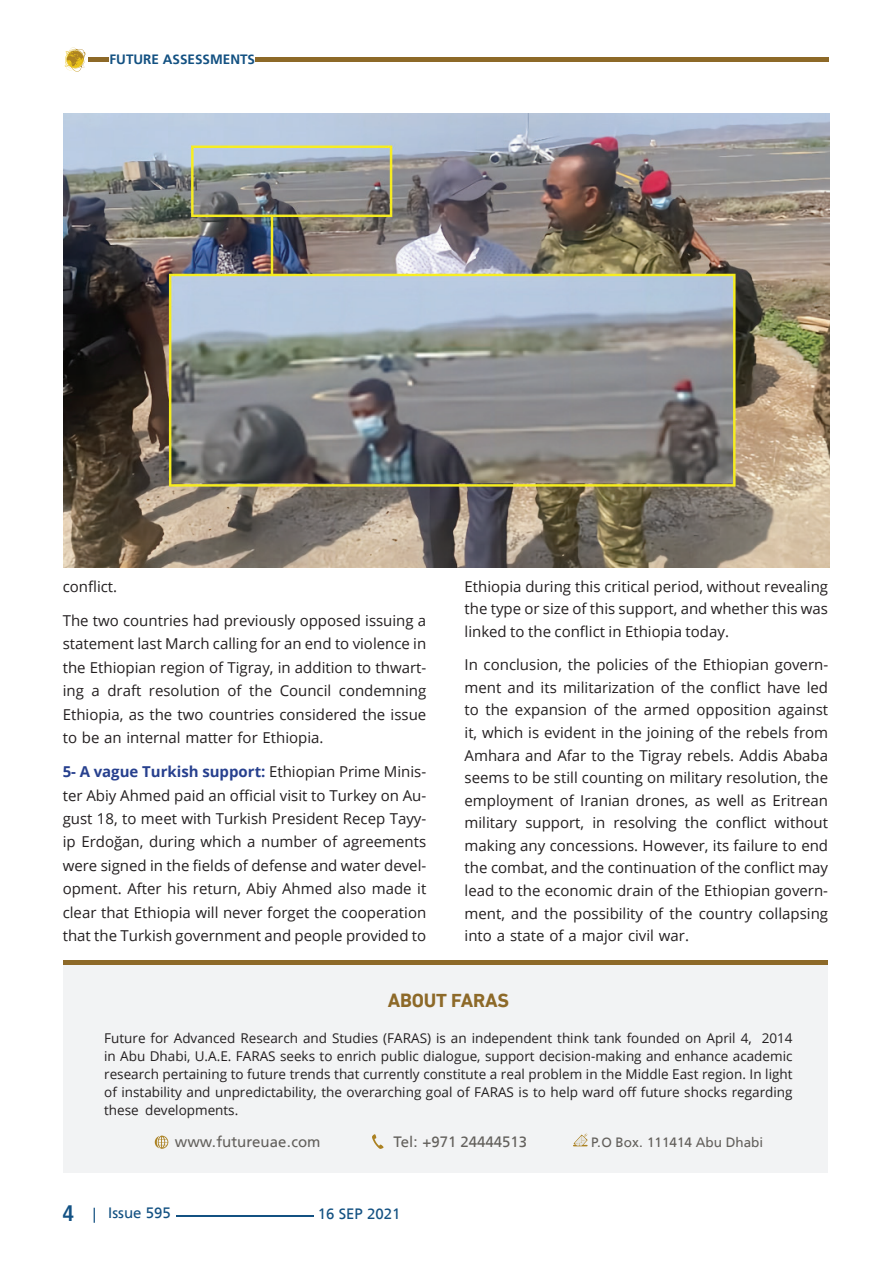
<style>
.page{position:relative;width:893px;height:1263px;background:#fff}
.page>*{position:absolute;margin:0;border:0;box-sizing:border-box;transform-origin:0 0}
.t1{font:700 19.5px "DIN Next LTW23";letter-spacing:-.01em;color:#8d6928}
.t2{font:15px/22.5px "Open Sans";color:#231f20;text-align:justify}
.t3{font:15px "Frutiger LT Arabic 55 Roman";color:#63605c}
.t4{font:15px "Frutiger LT Arabic 55 Roman";color:#135182}
.t5{font:13.5px/18px "Open Sans";color:#231f20;text-align:justify}
.t6{font:13.5px "Frutiger LT Arabic 55 Roman";color:#63605c}
.t7{font:700 13.5px "Frutiger LT Arabic 65";color:#135182}
.s1{font-weight:700;color:#27408e}
.s2{font-family:"Frutiger LT Std";font-weight:700;font-stretch:condensed;font-size:22.5px;color:#135284}
</style>
<div class="page">
<hr style="left:176px;top:1216px;width:137px;height:1px;background:#135182">
<svg style="left:65px;top:48px;width:21px;height:24px"></svg>
<div style="left:88px;top:57px;width:741px;height:5px;background:#8d6928"></div>
<div style="left:110px;top:54px;width:145px;height:10px;background:#fff"></div>
<div style="left:63px;top:965px;width:764px;height:207px;background:#f2f3f4"></div>
<hr style="left:63px;top:961px;width:764px;height:4px;background:#8d6928">
<svg style="left:573px;top:1133px;width:15px;height:13px"></svg>
<svg style="left:372px;top:1134px;width:12px;height:15px"></svg>
<svg style="left:155px;top:1135px;width:14px;height:14px"></svg>
<img style="left:64px;top:114px;width:765px;height:454px">
<p class="t7" style="left:110px;top:48px;width:147px">FUTURE ASSESSMENTS</p>
<p class="t2" style="left:63px;top:575px;width:56px">conflict.</p>
<p class="t2" style="left:63px;top:608px;width:365px;line-height:23.4px">The two countries had previously opposed issuing a statement last March calling for an end to violence in the Ethiopian region of Tigray, in addition to thwart&shy;ing a draft resolution of the Council condemning Ethiopia, as the two countries considered the issue to be an internal matter for Ethiopia.</p>
<p class="t2" style="left:63px;top:760px;width:365px;line-height:23.4px"><span class="s1">5- A vague Turkish support:</span> Ethiopian Prime Minis&shy;ter Abiy Ahmed paid an official visit to Turkey on Au&shy;gust 18, to meet with Turkish President Recep Tayy&shy;ip Erdoğan, during which a number of agreements were signed in the fields of defense and water devel&shy;opment. After his return, Abiy Ahmed also made it clear that Ethiopia will never forget the cooperation that the Turkish government and people provided to</p>
<p class="t2" style="left:465px;top:575px;width:365px">Ethiopia during this critical period, without revealing the type or size of this support, and whether this was linked to the conflict in Ethiopia today.</p>
<p class="t2" style="left:465px;top:653px;width:365px">In conclusion, the policies of the Ethiopian govern&shy;ment and its militarization of the conflict have led to the expansion of the armed opposition against it, which is evident in the joining of the rebels from Amhara and Afar to the Tigray rebels. Addis Ababa seems to be still counting on military resolution, the employment of Iranian drones, as well as Eritrean military support, in resolving the conflict without making any concessions. However, its failure to end the combat, and the continuation of the conflict may lead to the economic drain of the Ethiopian govern&shy;ment, and the possibility of the country collapsing into a state of a major civil war.</p>
<h1 class="t1" style="left:388px;top:989px;width:123px">ABOUT FARAS</h1>
<p class="t5" style="left:104px;top:1029px;width:690px">Future for Advanced Research and Studies (FARAS) is an independent think tank founded on April 4, 2014 in Abu Dhabi, U.A.E. FARAS seeks to enrich public dialogue, support decision-making and enhance academic research pertaining to future trends that currently constitute a real problem in the Middle East region. In light of instability and unpredictability, the overarching goal of FARAS is to help ward off future shocks regarding these developments.</p>
<p class="t3" style="left:175px;top:1130px;width:147px">www.futureuae.com</p>
<p class="t3" style="left:393px;top:1130px;width:135px">Tel: +971 24444513</p>
<p class="t6" style="left:591px;top:1131px;width:174px">P.O Box. 111414 Abu Dhabi</p>
<p class="t4" style="left:63px;top:1201px;width:110px"><span class="s2">4</span> | Issue 595</p>
<p class="t4" style="left:318px;top:1202px;width:84px">16 SEP 2021</p>
</div>
